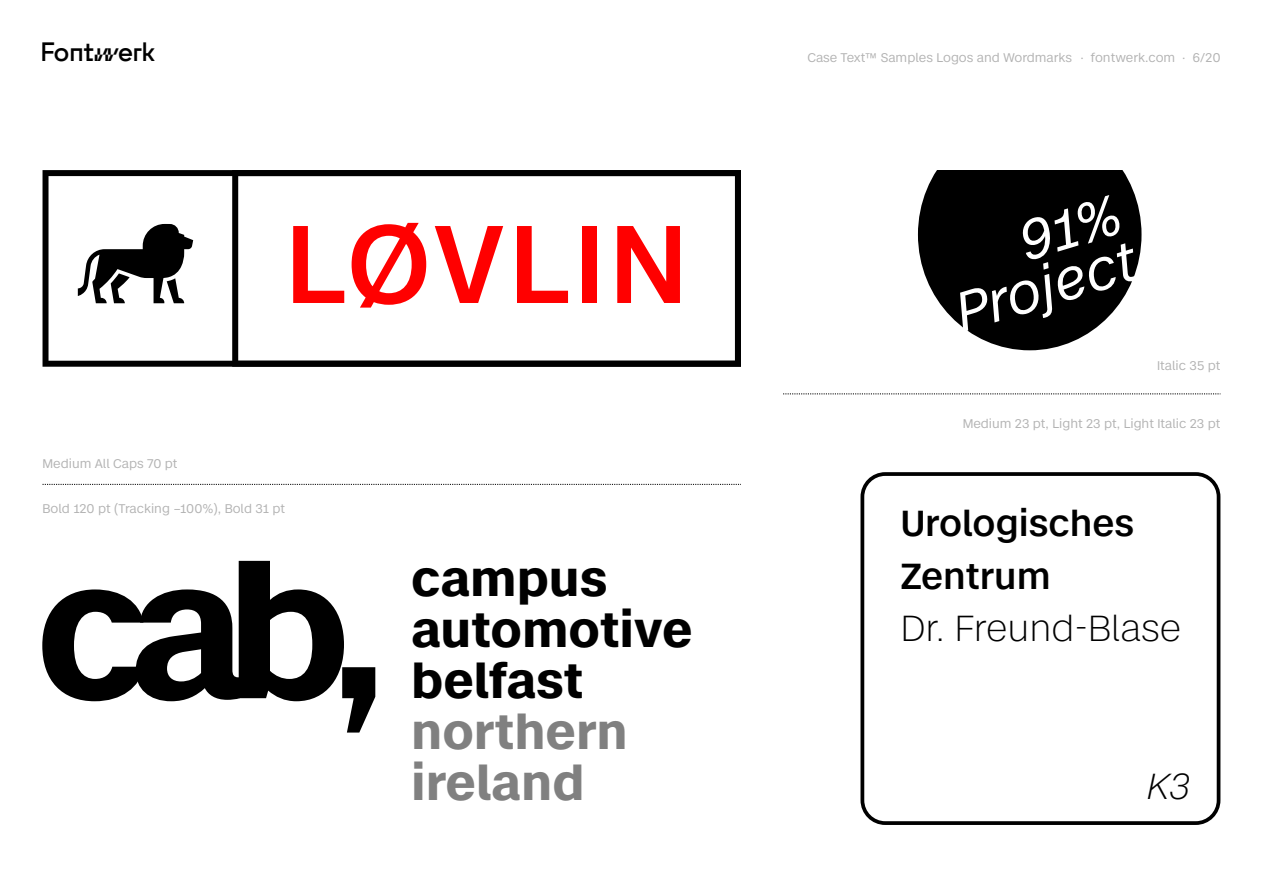
<style>
.page{position:relative;width:1263px;height:893px;background:#fff}
.page>*{position:absolute;margin:0;border:0;box-sizing:border-box;transform-origin:0 0}
.t1{font:700 180px "Case Text";color:#000}
.t2{font:500 105px "Case Text";letter-spacing:.05em;color:#f00}
.t3{font:italic 52.5px/49.3px "Case Text";color:#fff;text-align:right}
.t4{font:700 46.5px/51px "Case Text";color:#000}
.t5{font:700 46.5px/51px "Case Text";color:rgb(0 0 0/.5)}
.t6{font:500 34.5px/52.5px "Case Text";color:#000}
.t7{font:300 34.5px "Case Text";color:#000}
.t8{font:italic 300 34.5px "Case Text";color:#000}
.t9{font:27px "Fontwerk Logo";color:#000}
.t10{font:12px "Case Text";color:rgb(0 0 0/.3)}
</style>
<div class="page">
<div style="left:918px;top:119px;width:223px;height:231px;background:#000;border-radius:50%"></div>
<div style="left:870px;top:93px;width:315px;height:77px;background:#fff"></div>
<svg style="left:43px;top:484px;width:698px;height:1px"></svg>
<svg style="left:783px;top:394px;width:437px;height:1px"></svg>
<svg style="left:43px;top:170px;width:189px;height:197px"></svg>
<svg style="left:232px;top:170px;width:509px;height:197px"></svg>
<svg style="left:860px;top:472px;width:360px;height:353px"></svg>
<svg style="left:78px;top:224px;width:115px;height:79px"></svg>
<h3 class="t9" style="left:41px;top:41px;width:115px">Fontwerk</h3>
<p class="t10" style="left:1081px;top:52px;width:141px">· fontwerk.com · 6/20</p>
<p class="t10" style="left:807px;top:52px;width:266px">Case Text™ Samples Logos and Wordmarks</p>
<h2 class="t2" style="left:286px;top:220px;width:403px">LØVLIN</h2>
<p class="t10" style="left:43px;top:458px;width:137px">Medium All Caps 70 pt</p>
<p class="t10" style="left:43px;top:504px;width:244px">Bold 120 pt (Tracking −100%), Bold 31 pt</p>
<h1 class="t1" style="left:35px;top:555px;width:354px">cab,</h1>
<h3 class="t4" style="left:411px;top:557px;width:283px">campus automotive belfast</h3>
<h3 class="t5" style="left:411px;top:710px;width:218px">northern ireland</h3>
<h3 class="t3" style="left:936px;top:247px;width:188px;rotate:-17deg">91%<br>Project</h3>
<p class="t10" style="left:1157px;top:360px;width:65px">Italic 35 pt</p>
<p class="t10" style="left:963px;top:419px;width:259px">Medium 23 pt, Light 23 pt, Light Italic 23 pt</p>
<h3 class="t6" style="left:901px;top:500px;width:235px">Urologisches<br>Zentrum</h3>
<h3 class="t7" style="left:901px;top:614px;width:282px">Dr. Freund-Blase</h3>
<h3 class="t8" style="left:1147px;top:771px;width:45px">K3</h3>
</div>
